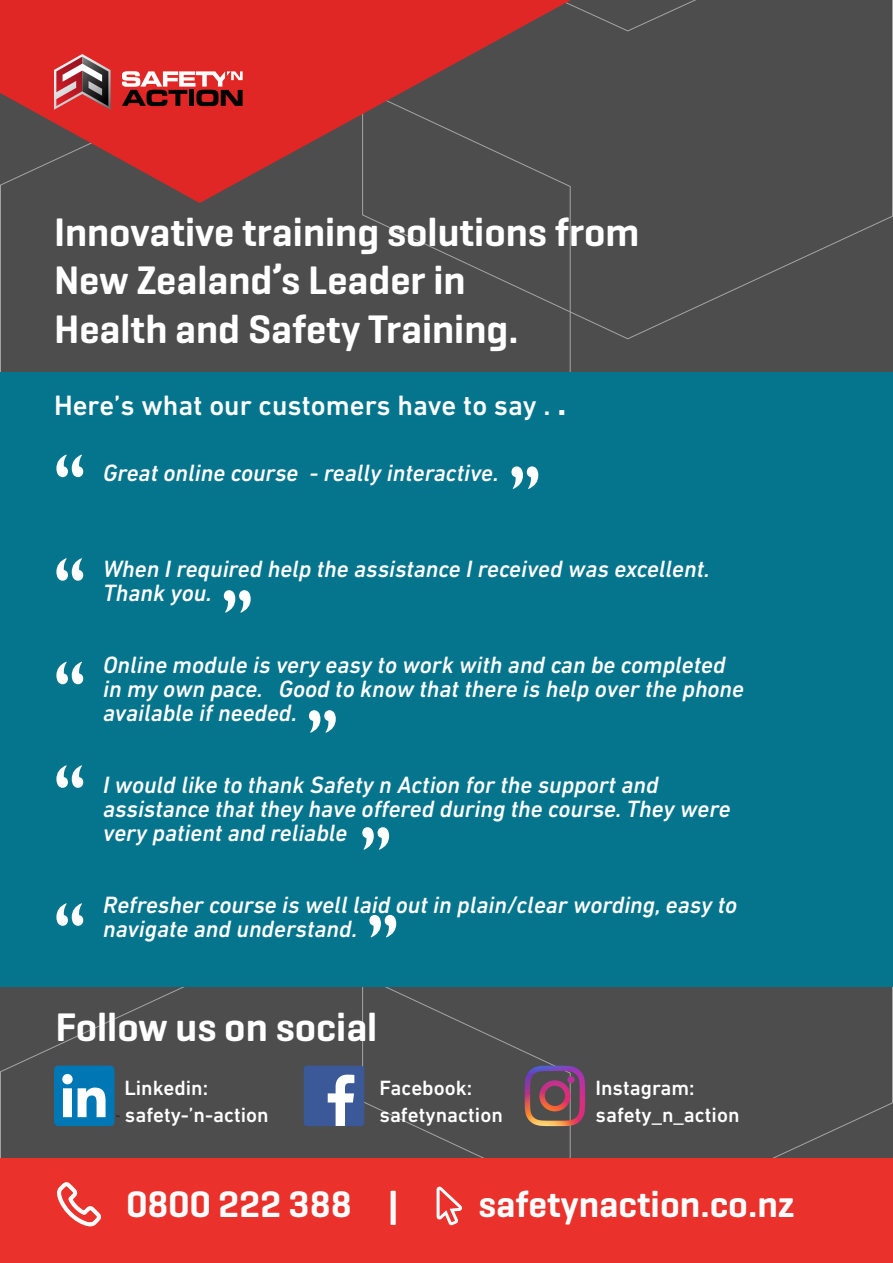
<style>
.page{position:relative;width:893px;height:1263px;background:#fff}
.page>*{position:absolute;margin:0;border:0;box-sizing:border-box;transform-origin:0 0}
.t1{font:condensed 97.5px/103.5px "Gill Sans";color:#fff;text-align:justify}
.t2{font:600 40.5px/48.6px "Geogrotesque";color:#fff}
.t3{font:600 37.5px "Geogrotesque";color:#fff}
.t4{font:500 28.5px "DIN Next LT Pro";color:#fff}
.t5{font:italic 500 24px/24px "DIN Next LT Pro";color:#fff}
.t6{font:500 24px "Geogrotesque";color:#fff}
.t7{font:500 21px "DIN Next LT Pro";color:#fff}
.s1{font-size:40.5px}
</style>
<div class="page">
<div style="left:571px;top:987px;width:322px;height:172px;background:#4d4d4d"></div>
<div style="left:0;top:987px;width:571px;height:172px;background:#4d4d4d"></div>
<div style="left:571px;top:0;width:322px;height:340px;background:#4d4d4d"></div>
<div style="left:0;top:204px;width:571px;height:169px;background:#4d4d4d"></div>
<div style="left:0;top:373px;width:893px;height:614px;background:#05758d"></div>
<svg style="left:0;top:0;width:718px;height:204px;background:#8c3c3c"></svg>
<svg style="left:54px;top:54px;width:57px;height:56px;background:#b05b5d"></svg>
<svg style="left:122px;top:71px;width:121px;height:35px"></svg>
<div style="left:0;top:1159px;width:893px;height:104px;background:#eb312b"></div>
<svg style="left:57px;top:1182px;width:44px;height:45px"></svg>
<svg style="left:436px;top:1186px;width:26px;height:39px"></svg>
<div style="left:54px;top:1065px;width:60px;height:61px;background:#0077b5;border-radius:4px"></div>
<svg style="left:62px;top:1074px;width:44px;height:43px"></svg>
<img style="left:525px;top:1065px;width:60px;height:61px">
<img style="left:539px;top:1080px;width:31px;height:31px">
<svg style="left:567px;top:1076px;width:8px;height:7px"></svg>
<div style="left:304px;top:1065px;width:60px;height:61px;background:#3b5998;border-radius:3px"></div>
<svg style="left:328px;top:1074px;width:26px;height:52px"></svg>
<h2 class="t2" style="left:54px;top:207px;width:587px">Innovative training solutions from<br>New Zealand’s Leader in<br>Health and Safety Training.</h2>
<p class="t4" style="left:54px;top:389px;width:514px">Here’s what our customers have to say . <span class="s1">.</span></p>
<h1 class="t1" style="left:54px;top:437px;width:33px">“ “ “ “</h1>
<h1 class="t1" style="left:54px;top:886px;width:33px">“</h1>
<p class="t5" style="left:103px;top:460px;width:397px">Great online course - really interactive.</p>
<h1 class="t1" style="left:541px;top:506px;width:33px;rotate:-180deg">“</h1>
<p class="t5" style="left:103px;top:556px;width:608px">When I required help the assistance I received was excellent.<br>Thank you.</p>
<h1 class="t1" style="left:253px;top:630px;width:33px;rotate:-180deg">“</h1>
<p class="t5" style="left:103px;top:652px;width:642px">Online module is very easy to work with and can be completed in my own pace. Good to know that there is help over the phone available if needed.</p>
<h1 class="t1" style="left:338px;top:750px;width:33px;rotate:-180deg">“</h1>
<p class="t5" style="left:103px;top:772px;width:629px">I would like to thank Safety n Action for the support and assistance that they have offered during the course. They were very patient and reliable</p>
<h1 class="t1" style="left:391px;top:867px;width:33px;rotate:-180deg">“</h1>
<p class="t5" style="left:103px;top:892px;width:636px">Refresher course is well laid out in plain/clear wording, easy to navigate and understand.</p>
<h1 class="t1" style="left:399px;top:955px;width:33px;rotate:-180deg">“</h1>
<h2 class="t2" style="left:56px;top:1003px;width:323px">Follow us on social</h2>
<p class="t7" style="left:124px;top:1076px;width:85px">Linkedin:</p>
<p class="t7" style="left:379px;top:1076px;width:94px">Facebook:</p>
<p class="t7" style="left:595px;top:1076px;width:101px">Instagram:</p>
<p class="t7" style="left:125px;top:1103px;width:145px">safety-’n-action</p>
<p class="t7" style="left:380px;top:1103px;width:125px">safetynaction</p>
<p class="t7" style="left:596px;top:1103px;width:145px">safety_n_action</p>
<h3 class="t3" style="left:126px;top:1181px;width:273px">0800 222 388 |</h3>
<h3 class="t3" style="left:478px;top:1181px;width:318px">safetynaction.co.nz</h3>
<p class="t6" style="left:119px;top:1193px;width:145px">0800 222 388</p>
<p class="t6" style="left:335px;top:1193px;width:7px">|</p>
<p class="t6" style="left:443px;top:1193px;width:198px">safetynaction.co.nz</p>
</div>
